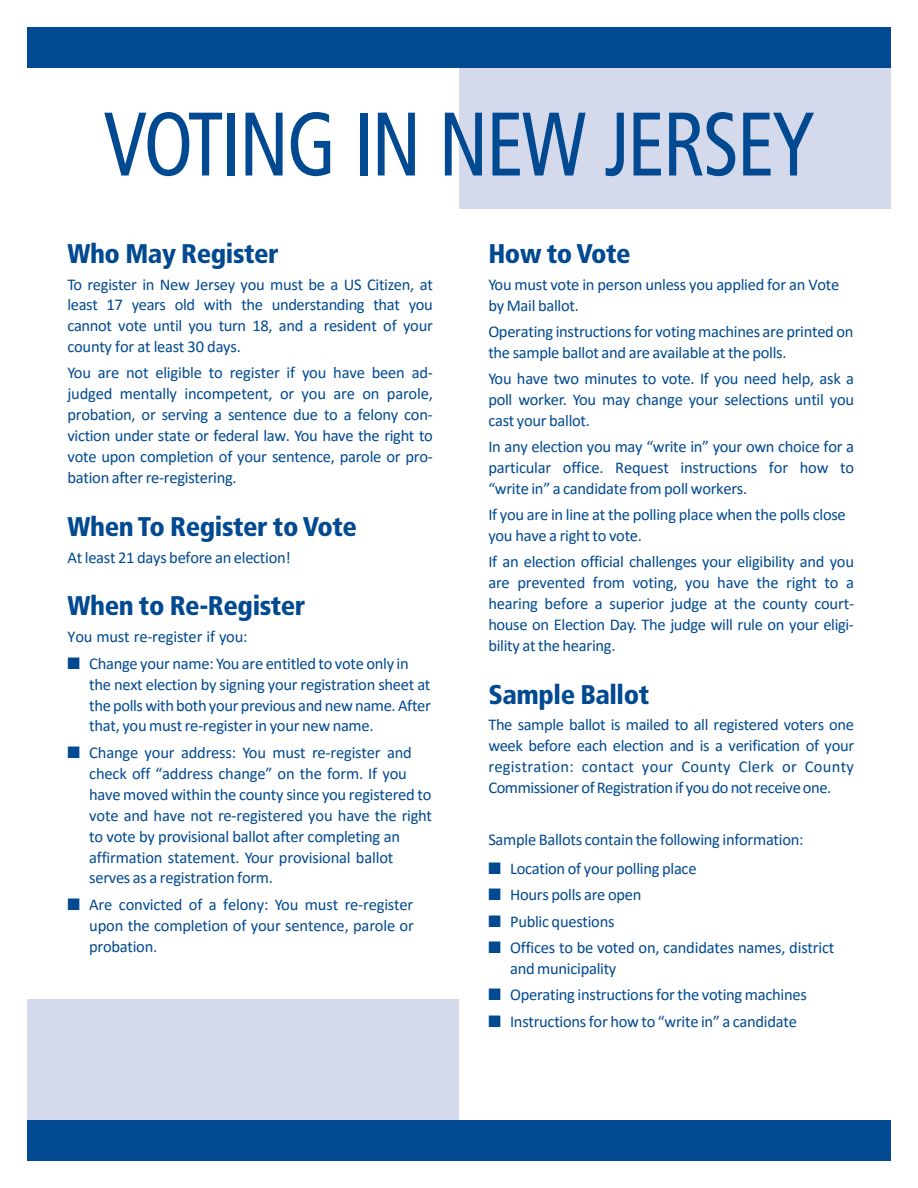
<style>
.page{position:relative;width:918px;height:1188px;background:#fff}
.page>*{position:absolute;margin:0;border:0;box-sizing:border-box;transform-origin:0 0}
.t1{font:condensed 90px "Frutiger";letter-spacing:-.025em;color:#014990;scale:.9 1}
.t2{font:900 condensed 27px "Frutiger";letter-spacing:-.015em;color:#014990}
.t3{font:16.5px/20.9px "Calibri";letter-spacing:-.015em;color:#014990;text-align:justify}
</style>
<div class="page">
<div style="left:459px;top:68px;width:432px;height:141px;background:#d4d9eb"></div>
<div style="left:27px;top:999px;width:432px;height:162px;background:#d4d9eb"></div>
<div style="left:27px;top:27px;width:864px;height:41px;background:#014990"></div>
<div style="left:27px;top:1120px;width:864px;height:41px;background:#014990"></div>
<h1 class="t1" style="left:104px;top:108px;width:791px">VOTING IN NEW JERSEY</h1>
<h2 class="t2" style="left:68px;top:243px;width:213px">Who May Register</h2>
<p class="t3" style="left:67px;top:273px;width:367px">To register in New Jersey you must be a US Citizen, at least 17 years old with the understanding that you cannot vote until you turn 18, and a resident of your county for at least 30 days.</p>
<p class="t3" style="left:67px;top:362px;width:367px">You are not eligible to register if you have been ad&shy;judged mentally incompetent, or you are on parole, probation, or serving a sentence due to a felony con&shy;viction under state or federal law. You have the right to vote upon completion of your sentence, parole or pro&shy;bation after re-registering.</p>
<h2 class="t2" style="left:67px;top:516px;width:291px">When To Register to Vote</h2>
<p class="t3" style="left:68px;top:546px;width:225px">At least 21 days before an election!</p>
<h2 class="t2" style="left:68px;top:595px;width:239px">When to Re-Register</h2>
<p class="t3" style="left:68px;top:626px;width:181px">You must re-register if you:</p>
<p class="t3" style="left:89px;top:652px;width:343px;text-align:left;text-indent:-22px">■ Change your name: You are entitled to vote only in the next election by signing your registration sheet at the polls with both your previous and new name. After that, you must re-register in your new name.</p>
<p class="t3" style="left:89px;top:741px;width:344px;text-align:left;text-indent:-22px">■ Change your address: You must re-register and check off “address change” on the form. If you have moved within the county since you registered to vote and have not re-registered you have the right to vote by provisional ballot after completing an affirmation statement. Your provisional ballot serves as a registration form.</p>
<p class="t3" style="left:89px;top:894px;width:326px;text-indent:-22px">■ Are convicted of a felony: You must re-register upon the completion of your sentence, parole or probation.</p>
<h2 class="t2" style="left:488px;top:243px;width:144px">How to Vote</h2>
<p class="t3" style="left:488px;top:273px;width:352px">You must vote in person unless you applied for an Vote by Mail ballot.</p>
<p class="t3" style="left:488px;top:321px;width:367px">Operating instructions for voting machines are printed on the sample ballot and are available at the polls.</p>
<p class="t3" style="left:488px;top:368px;width:367px">You have two minutes to vote. If you need help, ask a poll worker. You may change your selections until you cast your ballot.</p>
<p class="t3" style="left:488px;top:436px;width:367px">In any election you may “write in” your own choice for a particular office. Request instructions for how to “write in” a candidate from poll workers.</p>
<p class="t3" style="left:488px;top:504px;width:359px">If you are in line at the polling place when the polls close you have a right to vote.</p>
<p class="t3" style="left:488px;top:551px;width:367px">If an election official challenges your eligibility and you are prevented from voting, you have the right to a hearing before a superior judge at the county court&shy;house on Election Day. The judge will rule on your eligi&shy;bility at the hearing.</p>
<h2 class="t2" style="left:488px;top:683px;width:162px">Sample Ballot</h2>
<p class="t3" style="left:488px;top:714px;width:367px">The sample ballot is mailed to all registered voters one week before each election and is a verification of your registration: contact your County Clerk or County Commissioner of Registration if you do not receive one.</p>
<p class="t3" style="left:488px;top:829px;width:317px">Sample Ballots contain the following information:</p>
<p class="t3" style="left:488px;top:858px;width:210px">■ Location of your polling place</p>
<p class="t3" style="left:488px;top:884px;width:155px">■ Hours polls are open</p>
<p class="t3" style="left:488px;top:910px;width:128px">■ Public questions</p>
<p class="t3" style="left:510px;top:937px;width:326px;text-indent:-22px">■ Offices to be voted on, candidates names, district and municipality</p>
<p class="t3" style="left:488px;top:984px;width:320px">■ Operating instructions for the voting machines</p>
<p class="t3" style="left:488px;top:1010px;width:310px">■ Instructions for how to “write in” a candidate</p>
</div>
